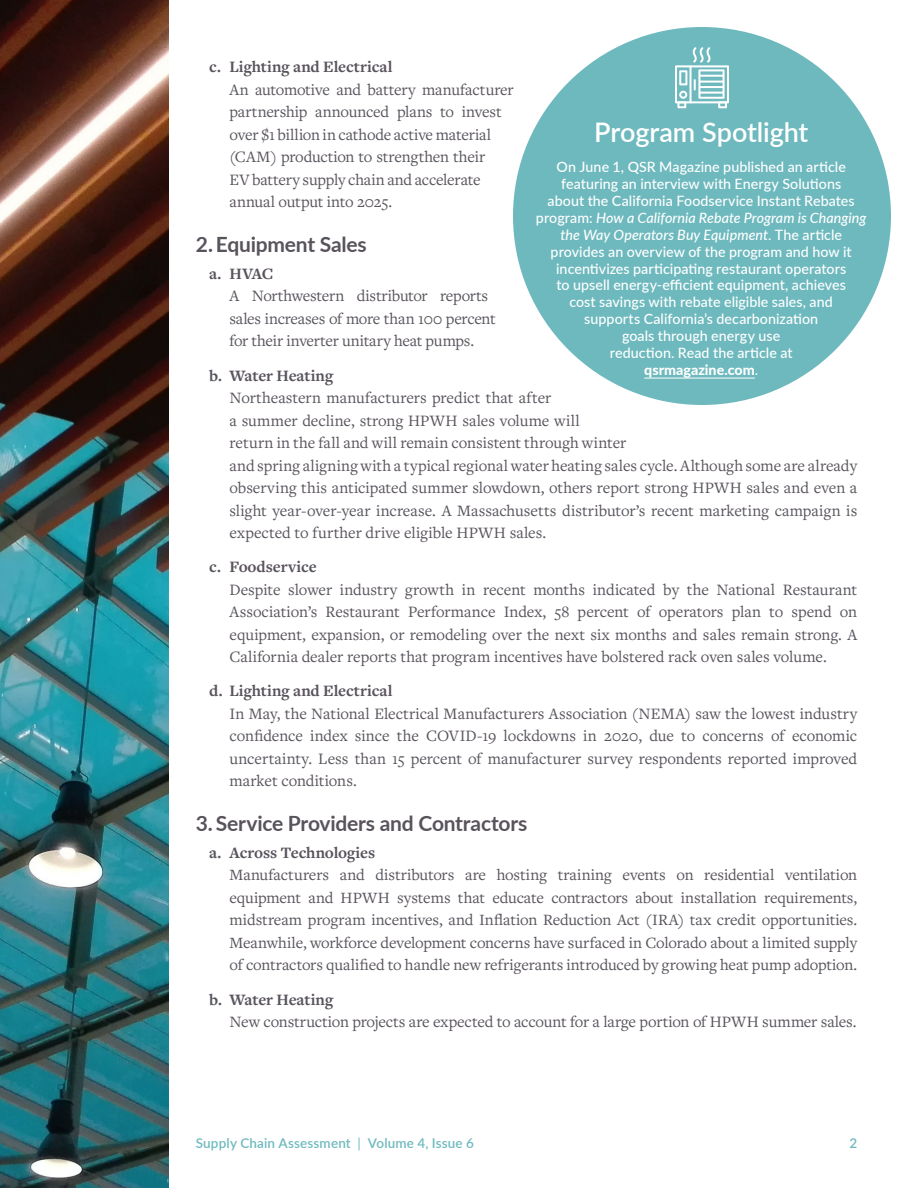
<style>
.page{position:relative;width:918px;height:1188px;background:#fff}
.page>*{position:absolute;margin:0;border:0;box-sizing:border-box;transform-origin:0 0}
.t1{font:600 27px "Lato";letter-spacing:-.005em;color:#fff}
.t2{font:700 21px "Lato";letter-spacing:-.01em;color:#59535c}
.t3{font:16.5px/22.5px "Freight Text Pro";letter-spacing:-.005em;color:#59535c}
.t4{font:700 16.5px "Freight Text Pro";letter-spacing:-.005em;color:#59535c}
.t5{font:16.35px/22.5px "Freight Text Pro";letter-spacing:-.005em;color:#59535c;text-align:justify}
.t6{font:500 14.25px/16.8px "Lato";letter-spacing:.005em;color:#fff;text-align:center}
.t7{font:600 13.5px "Lato";letter-spacing:.01em;color:#6eb9be}
.s1{font-style:italic}
.s2{font-weight:800}
.s3{font-weight:400}
</style>
<div class="page">
<img style="left:0;top:0;width:169px;height:1188px">
<div style="left:513px;top:27px;width:378px;height:378px;background:#6eb9be;border-radius:50%"></div>
<hr style="left:644px;top:378px;width:111px;height:1px;background:#fff">
<svg style="left:675px;top:47px;width:54px;height:61px"></svg>
<p class="t4" style="left:209px;top:56px;width:185px">c. Lighting and Electrical</p>
<p class="t3" style="left:229px;top:78px;width:286px">An automotive and battery manufacturer partnership announced plans to invest over $1 billion in cathode active material (CAM) production to strengthen their<br>EV battery supply chain and accelerate annual output into 2025.</p>
<p class="t2" style="left:196px;top:228px;width:173px">2.Equipment Sales</p>
<p class="t4" style="left:209px;top:263px;width:66px">a. HVAC</p>
<p class="t3" style="left:229px;top:284px;width:268px">A Northwestern distributor reports sales increases of more than 100 percent for their inverter unitary heat pumps.</p>
<p class="t4" style="left:209px;top:364px;width:126px">b. Water Heating</p>
<p class="t3" style="left:230px;top:386px;width:629px">Northeastern manufacturers predict that after<br>a summer decline, strong HPWH sales volume will<br>return in the fall and will remain consistent through winter<br>and spring aligning with a typical regional water heating sales cycle. Although some are already observing this anticipated summer slowdown, others report strong HPWH sales and even a slight year-over-year increase. A Massachusetts distributor’s recent marketing campaign is expected to further drive eligible HPWH sales.</p>
<p class="t4" style="left:209px;top:556px;width:109px">c. Foodservice</p>
<p class="t3" style="left:230px;top:578px;width:629px;text-align:justify">Despite slower industry growth in recent months indicated by the National Restaurant Association’s Restaurant Performance Index, 58 percent of operators plan to spend on equipment, expansion, or remodeling over the next six months and sales remain strong. A California dealer reports that program incentives have bolstered rack oven sales volume.</p>
<p class="t4" style="left:209px;top:680px;width:185px">d. Lighting and Electrical</p>
<p class="t3" style="left:230px;top:702px;width:629px;text-align:justify">In May, the National Electrical Manufacturers Association (NEMA) saw the lowest industry confidence index since the COVID-19 lockdowns in 2020, due to concerns of economic uncertainty. Less than 15 percent of manufacturer survey respondents reported improved market conditions.</p>
<p class="t2" style="left:196px;top:807px;width:333px">3. Service Providers and Contractors</p>
<p class="t4" style="left:209px;top:842px;width:167px">a. Across Technologies</p>
<p class="t5" style="left:230px;top:863px;width:629px">Manufacturers and distributors are hosting training events on residential ventilation equipment and HPWH systems that educate contractors about installation requirements, midstream program incentives, and Inflation Reduction Act (IRA) tax credit opportunities.<br>Meanwhile, workforce development concerns have surfaced in Colorado about a limited supply of contractors qualified to handle new refrigerants introduced by growing heat pump adoption.</p>
<p class="t4" style="left:209px;top:988px;width:126px">b. Water Heating</p>
<p class="t3" style="left:230px;top:1010px;width:629px">New construction projects are expected to account for a large portion of HPWH summer sales.</p>
<h1 class="t1" style="left:594px;top:112px;width:216px">Program Spotlight</h1>
<p class="t6" style="left:536px;top:158px;width:332px">On June 1, QSR Magazine published an article featuring an interview with Energy Solutions<br>about the California Foodservice Instant Rebates program: <span class="s1">How a California Rebate Program is Changing the Way Operators Buy Equipment</span>. The article provides an overview of the program and how it incentivizes participating restaurant operators<br>to upsell energy-efficient equipment, achieves<br>cost savings with rebate eligible sales, and<br>supports California’s decarbonization<br>goals through energy use<br>reduction. Read the article at<br><span class="s2">qsrmagazine.com</span>.</p>
<p class="t7" style="left:196px;top:1133px;width:280px">Supply Chain Assessment <span class="s3">|</span> Volume 4, Issue 6</p>
<p class="t7" style="left:849px;top:1133px;width:9px">2</p>
</div>
